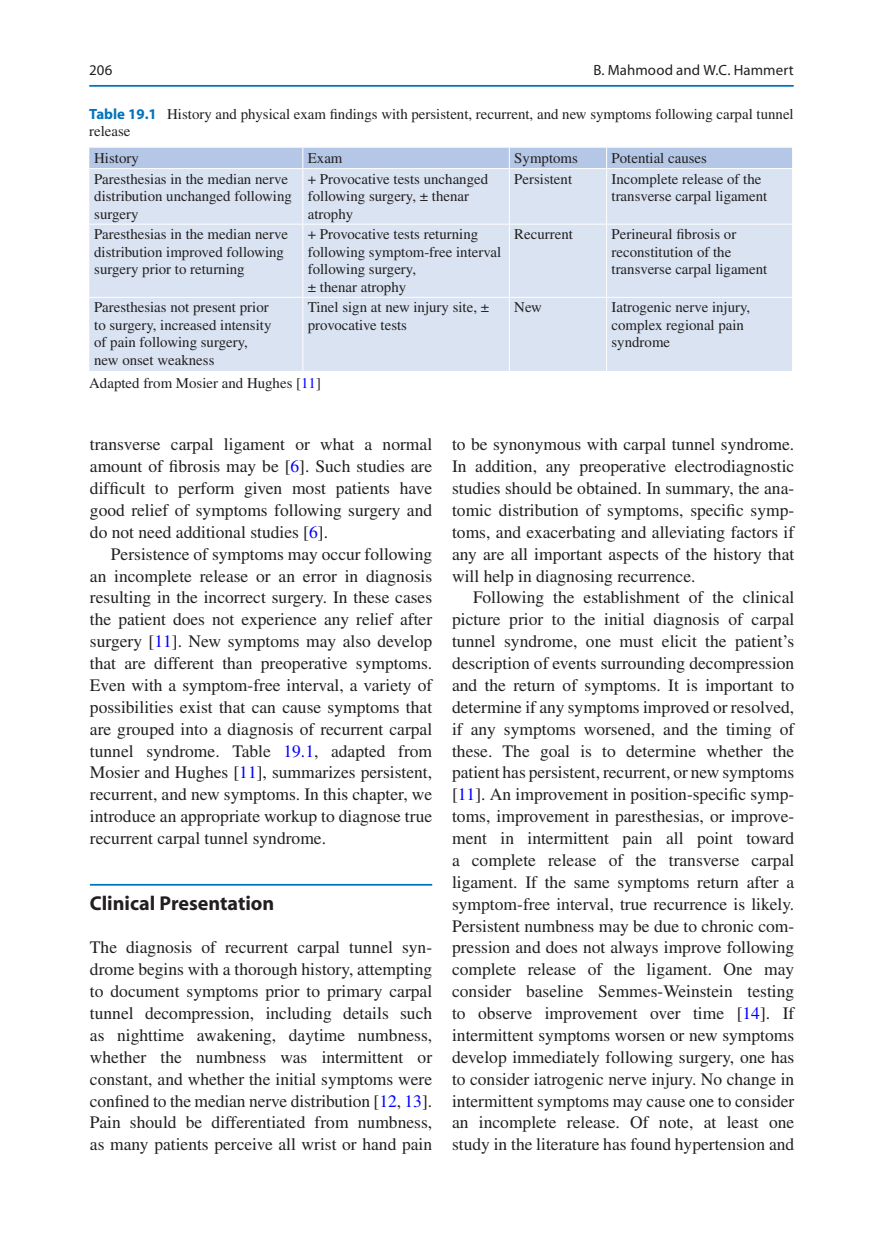
<style>
.page{position:relative;width:883px;height:1260px;background:#fff}
.page>*{position:absolute;margin:0;border:0;box-sizing:border-box;transform-origin:0 0}
.t1{font:700 20.12px "Lkfrjp Myriad";color:#231f20}
.t2{font:17.5px/21.9px "Nmmpmv Times";color:#231f20;text-align:justify}
.t3{font:14.88px/17.5px "Nmmpmv Times";color:#231f20}
.t4{font:14.88px "Myldxx Myriad";letter-spacing:.01em;color:#231f20}
.t5{font:14.88px "Xcmqgk Myriad";color:#231f20}
.s1{font-family:"Lkfrjp Myriad";font-weight:700;color:#0073bc}
.s2{color:#00f}
</style>
<div class="page">
<hr style="left:90px;top:884px;width:342px;height:2px;background:#0073bc">
<div style="left:89px;top:169px;width:703px;height:202px;background:#d9e3f2"></div>
<svg style="left:89px;top:147px;width:703px;height:22px;background:#bacae7"></svg>
<hr style="left:607px;top:168px;width:185px;height:1px;background:#fff">
<hr style="left:302px;top:169px;width:1px;height:55px;background:#fff">
<hr style="left:509px;top:169px;width:1px;height:55px;background:#fff">
<hr style="left:606px;top:169px;width:1px;height:55px;background:#fff">
<hr style="left:89px;top:224px;width:214px;height:1px;background:#fff">
<hr style="left:303px;top:224px;width:206px;height:1px;background:#fff">
<hr style="left:302px;top:225px;width:1px;height:72px;background:#fff">
<hr style="left:509px;top:224px;width:98px;height:1px;background:#fff">
<hr style="left:509px;top:225px;width:1px;height:72px;background:#fff">
<hr style="left:607px;top:224px;width:185px;height:1px;background:#fff">
<hr style="left:606px;top:225px;width:1px;height:72px;background:#fff">
<hr style="left:509px;top:297px;width:98px;height:1px;background:#fff">
<hr style="left:303px;top:297px;width:206px;height:1px;background:#fff">
<hr style="left:509px;top:298px;width:1px;height:73px;background:#fff">
<hr style="left:607px;top:297px;width:185px;height:1px;background:#fff">
<hr style="left:606px;top:298px;width:1px;height:73px;background:#fff">
<hr style="left:89px;top:297px;width:214px;height:1px;background:#fff">
<hr style="left:302px;top:298px;width:1px;height:73px;background:#fff">
<hr style="left:89px;top:85px;width:705px;height:2px;background:#0073bc">
<p class="t5" style="left:89px;top:63px;width:25px">206</p>
<p class="t4" style="left:593px;top:63px;width:202px">B. Mahmood and W.C. Hammert</p>
<p class="t3" style="left:89px;top:105px;width:706px"><span class="s1">Table 19.1</span> History and physical exam findings with persistent, recurrent, and new symptoms following carpal tunnel release</p>
<p class="t3" style="left:94px;top:149px;width:46px">History</p>
<p class="t3" style="left:308px;top:149px;width:36px">Exam</p>
<p class="t3" style="left:514px;top:149px;width:65px">Symptoms</p>
<p class="t3" style="left:612px;top:149px;width:97px">Potential causes</p>
<p class="t3" style="left:94px;top:170px;width:199px">Paresthesias in the median nerve distribution unchanged following surgery</p>
<p class="t3" style="left:308px;top:170px;width:182px">+ Provocative tests unchanged following surgery, ± thenar atrophy</p>
<p class="t3" style="left:514px;top:170px;width:59px">Persistent</p>
<p class="t3" style="left:612px;top:170px;width:157px">Incomplete release of the transverse carpal ligament</p>
<p class="t3" style="left:94px;top:226px;width:195px">Paresthesias in the median nerve distribution improved following surgery prior to returning</p>
<p class="t3" style="left:308px;top:226px;width:195px">+ Provocative tests returning following symptom-free interval following surgery,<br>± thenar atrophy</p>
<p class="t3" style="left:514px;top:226px;width:60px">Recurrent</p>
<p class="t3" style="left:612px;top:226px;width:157px">Perineural fibrosis or reconstitution of the transverse carpal ligament</p>
<p class="t3" style="left:94px;top:299px;width:179px">Paresthesias not present prior to surgery, increased intensity of pain following surgery, new onset weakness</p>
<p class="t3" style="left:308px;top:299px;width:183px">Tinel sign at new injury site, ± provocative tests</p>
<p class="t3" style="left:514px;top:299px;width:29px">New</p>
<p class="t3" style="left:612px;top:299px;width:140px">Iatrogenic nerve injury, complex regional pain syndrome</p>
<p class="t3" style="left:89px;top:374px;width:233px">Adapted from Mosier and Hughes [<span class="s2">11</span>]</p>
<p class="t2" style="left:90px;top:433px;width:344px">transverse carpal ligament or what a normal amount of fibrosis may be [<span class="s2">6</span>]. Such studies are difficult to perform given most patients have good relief of symptoms following surgery and do not need additional studies [<span class="s2">6</span>].</p>
<p class="t2" style="left:90px;top:543px;width:344px;text-indent:21px">Persistence of symptoms may occur following an incomplete release or an error in diagnosis resulting in the incorrect surgery. In these cases the patient does not experience any relief after surgery [<span class="s2">11</span>]. New symptoms may also develop that are different than preoperative symptoms.<br>Even with a symptom-free interval, a variety of possibilities exist that can cause symptoms that are grouped into a diagnosis of recurrent carpal tunnel syndrome. Table <span class="s2">19.1</span>, adapted from Mosier and Hughes [<span class="s2">11</span>], summarizes persistent, recurrent, and new symptoms. In this chapter, we introduce an appropriate workup to diagnose true recurrent carpal tunnel syndrome.</p>
<p class="t1" style="left:90px;top:893px;width:186px">Clinical Presentation</p>
<p class="t2" style="left:90px;top:937px;width:344px">The diagnosis of recurrent carpal tunnel syn&shy;drome begins with a thorough history, attempting to document symptoms prior to primary carpal tunnel decompression, including details such as nighttime awakening, daytime numbness, whether the numbness was intermittent or constant, and whether the initial symptoms were confined to the median nerve distribution [<span class="s2">12</span>, <span class="s2">13</span>].<br>Pain should be differentiated from numbness, as many patients perceive all wrist or hand pain</p>
<p class="t2" style="left:452px;top:433px;width:344px">to be synonymous with carpal tunnel syndrome.<br>In addition, any preoperative electrodiagnostic studies should be obtained. In summary, the ana&shy;tomic distribution of symptoms, specific symp&shy;toms, and exacerbating and alleviating factors if any are all important aspects of the history that will help in diagnosing recurrence.</p>
<p class="t2" style="left:452px;top:587px;width:344px;text-indent:21px">Following the establishment of the clinical picture prior to the initial diagnosis of carpal tunnel syndrome, one must elicit the patient’s description of events surrounding decompression and the return of symptoms. It is important to determine if any symptoms improved or resolved, if any symptoms worsened, and the timing of these. The goal is to determine whether the patient has persistent, recurrent, or new symptoms [<span class="s2">11</span>]. An improvement in position-specific symp&shy;toms, improvement in paresthesias, or improve&shy;ment in intermittent pain all point toward a complete release of the transverse carpal ligament. If the same symptoms return after a symptom-free interval, true recurrence is likely.<br>Persistent numbness may be due to chronic com&shy;pression and does not always improve following complete release of the ligament. One may consider baseline Semmes-Weinstein testing to observe improvement over time [<span class="s2">14</span>]. If intermittent symptoms worsen or new symptoms develop immediately following surgery, one has to consider iatrogenic nerve injury. No change in intermittent symptoms may cause one to consider an incomplete release. Of note, at least one study in the literature has found hypertension and</p>
</div>
